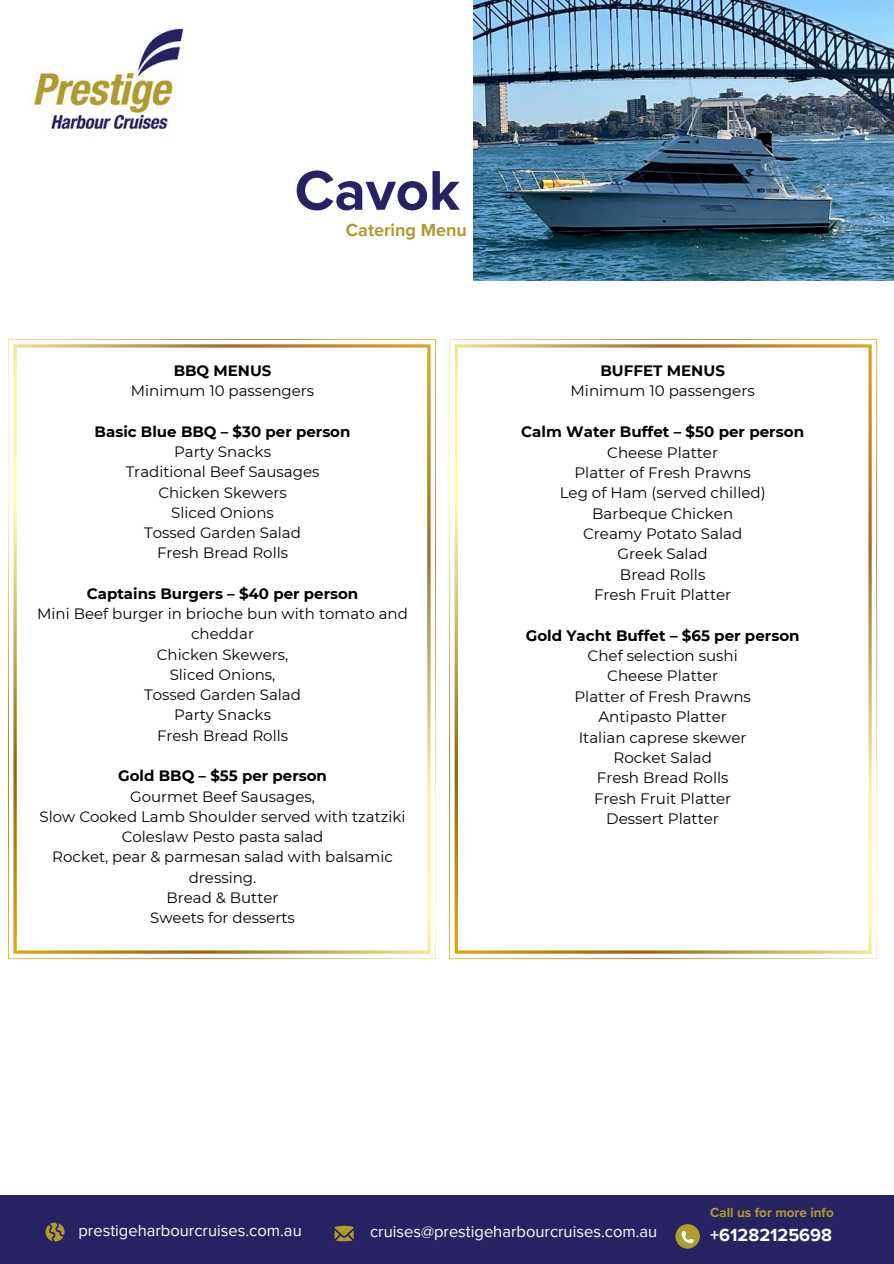
<style>
.page{position:relative;width:894px;height:1264px;background:#fff}
.page>*{position:absolute;margin:0;border:0;box-sizing:border-box;transform-origin:0 0}
.t1{font:700 57.9px "Proxima Nova";color:#272261}
.t2{font:700 18px "Proxima Nova";color:#fff}
.t3{font:700 18px "Proxima Nova";color:#b09b2e}
.t4{font:16.5px "Proxima Nova";color:#fff}
.t5{font:15px/20.2px "Montserrat";color:#000;text-align:center}
.t6{font:700 13.5px "Proxima Nova";color:#b09b2e}
.s1{font-weight:700}
</style>
<div class="page">
<div style="left:0;top:1195px;width:893px;height:68px;background:#272261"></div>
<svg style="left:46px;top:1222px;width:19px;height:19px"></svg>
<svg style="left:334px;top:1225px;width:19px;height:16px"></svg>
<svg style="left:675px;top:1224px;width:24px;height:24px"></svg>
<svg style="left:681px;top:1230px;width:12px;height:13px"></svg>
<img style="left:33px;top:28px;width:151px;height:101px">
<svg style="left:8px;top:339px;width:428px;height:620px"></svg>
<svg style="left:449px;top:339px;width:427px;height:620px"></svg>
<img style="left:473px;top:0;width:419px;height:280px">
<h4 class="t1" style="left:294px;top:156px;width:167px">Cavok</h4>
<p class="t3" style="left:346px;top:220px;width:122px">Catering Menu</p>
<p class="t5" style="left:131px;top:360px;width:185px"><span class="s1">BBQ MENUS<br></span>Minimum 10 passengers</p>
<h4 class="t5" style="left:95px;top:421px;width:257px"><span class="s1">Basic Blue BBQ – $30 per person<br></span>Party Snacks<br>Traditional Beef Sausages<br>Chicken Skewers<br>Sliced Onions<br>Tossed Garden Salad<br>Fresh Bread Rolls</h4>
<h4 class="t5" style="left:37px;top:583px;width:372px"><span class="s1">Captains Burgers – $40 per person<br></span>Mini Beef burger in brioche bun with tomato and cheddar<br>Chicken Skewers,<br>Sliced Onions,<br>Tossed Garden Salad<br>Party Snacks<br>Fresh Bread Rolls</h4>
<h4 class="t5" style="left:40px;top:765px;width:367px"><span class="s1">Gold BBQ – $55 per person<br></span>Gourmet Beef Sausages,<br>Slow Cooked Lamb Shoulder served with tzatziki<br>Coleslaw Pesto pasta salad<br>Rocket, pear &amp; parmesan salad with balsamic dressing.<br>Bread &amp; Butter<br>Sweets for desserts</h4>
<h3 class="t5" style="left:570px;top:360px;width:186px"><span class="s1">BUFFET MENUS<br></span>Minimum 10 passengers</h3>
<h3 class="t5" style="left:521px;top:421px;width:284px"><span class="s1">Calm Water Buffet – $50 per person<br></span>Cheese Platter<br>Platter of Fresh Prawns<br>Leg of Ham (served chilled)<br>Barbeque Chicken<br>Creamy Potato Salad<br>Greek Salad<br>Bread Rolls<br>Fresh Fruit Platter</h3>
<p class="t5" style="left:525px;top:625px;width:275px"><span class="s1">Gold Yacht Buffet – $65 per person<br></span>Chef selection sushi<br>Cheese Platter<br>Platter of Fresh Prawns<br>Antipasto Platter<br>Italian caprese skewer<br>Rocket Salad<br>Fresh Bread Rolls<br>Fresh Fruit Platter<br>Dessert Platter</p>
<h4 class="t6" style="left:710px;top:1204px;width:125px">Call us for more info</h4>
<p class="t4" style="left:78px;top:1220px;width:225px">prestigeharbourcruises.com.au</p>
<p class="t4" style="left:370px;top:1221px;width:289px">cruises@prestigeharbourcruises.com.au</p>
<h4 class="t2" style="left:710px;top:1224px;width:123px">+61282125698</h4>
</div>
